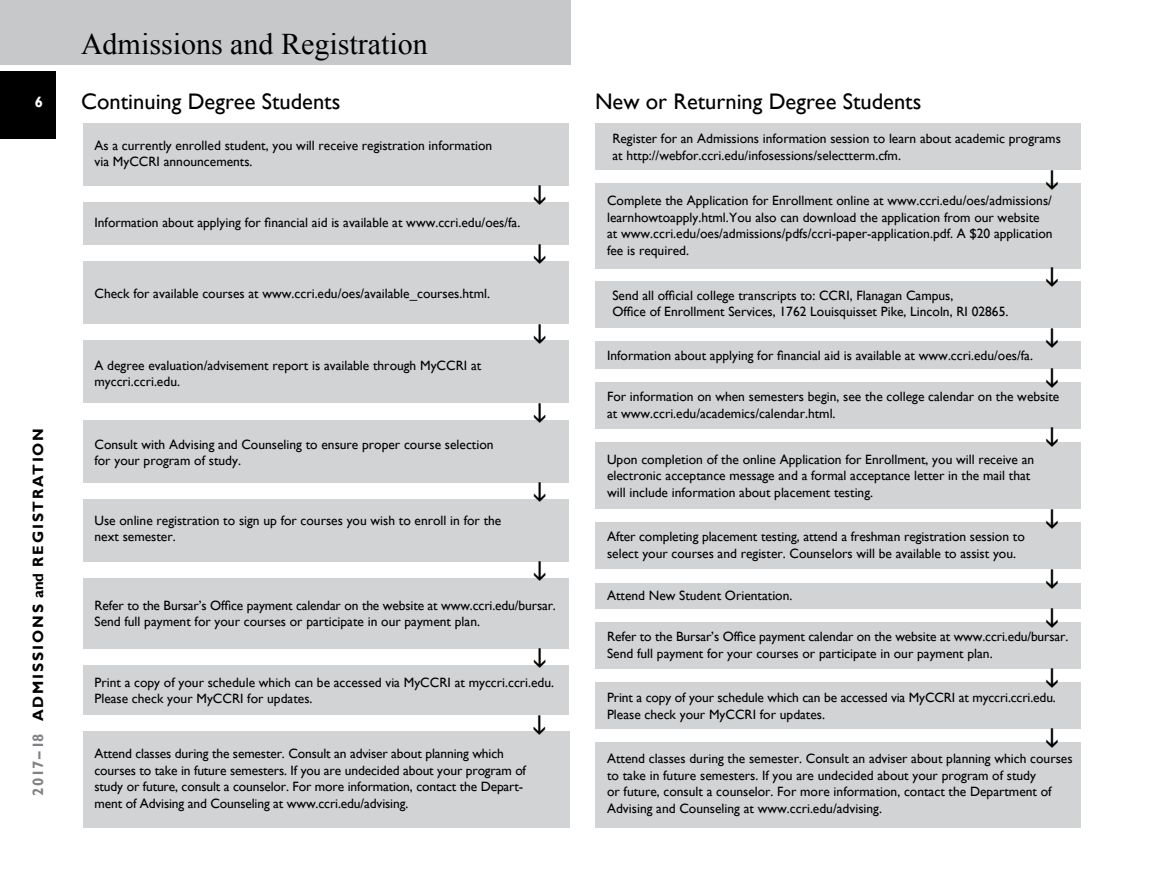
<style>
.page{position:relative;width:1161px;height:891px;background:#fff}
.page>*{position:absolute;margin:0;border:0;box-sizing:border-box;transform-origin:0 0}
.t1{font:30px "Times New Roman";color:#000}
.t2{font:22.5px "Gill Sans";color:#000}
.t3{font:700 15px "Gill Sans";letter-spacing:.125em;color:#000}
.t4{font:700 15px "Gill Sans";color:#fff}
.t5{font:13.5px/16.5px "Gill Sans";color:#000}
.s1{color:#808285}
</style>
<div class="page">
<div style="left:0;top:0;width:571px;height:64px;background:#c7c8ca"></div>
<div style="left:0;top:71px;width:56px;height:68px;background:#000"></div>
<div style="left:595px;top:442px;width:486px;height:67px;background:#d1d3d4"></div>
<div style="left:595px;top:583px;width:486px;height:26px;background:#d1d3d4"></div>
<div style="left:83px;top:731px;width:486px;height:97px;background:#d1d3d4"></div>
<div style="left:595px;top:742px;width:486px;height:86px;background:#d1d3d4"></div>
<div style="left:83px;top:123px;width:486px;height:62px;background:#d1d3d4"></div>
<div style="left:83px;top:262px;width:486px;height:62px;background:#d1d3d4"></div>
<div style="left:83px;top:341px;width:486px;height:62px;background:#d1d3d4"></div>
<div style="left:83px;top:420px;width:486px;height:63px;background:#d1d3d4"></div>
<div style="left:83px;top:499px;width:486px;height:63px;background:#d1d3d4"></div>
<div style="left:83px;top:578px;width:486px;height:71px;background:#d1d3d4"></div>
<div style="left:83px;top:665px;width:486px;height:50px;background:#d1d3d4"></div>
<div style="left:595px;top:382px;width:486px;height:47px;background:#d1d3d4"></div>
<div style="left:595px;top:522px;width:486px;height:47px;background:#d1d3d4"></div>
<div style="left:595px;top:622px;width:486px;height:47px;background:#d1d3d4"></div>
<div style="left:595px;top:682px;width:486px;height:47px;background:#d1d3d4"></div>
<div style="left:595px;top:183px;width:486px;height:86px;background:#d1d3d4"></div>
<div style="left:83px;top:202px;width:486px;height:43px;background:#d1d3d4"></div>
<div style="left:595px;top:341px;width:486px;height:28px;background:#d1d3d4"></div>
<div style="left:595px;top:281px;width:486px;height:47px;background:#d1d3d4"></div>
<div style="left:595px;top:123px;width:486px;height:47px;background:#d1d3d4"></div>
<p class="t4" style="left:35px;top:93px;width:10px">6</p>
<p class="t3" style="left:29px;top:796px;width:369px;rotate:-90deg"><span class="s1">2017–18</span> ADMISSIONS and REGISTRATION</p>
<h1 class="t1" style="left:81px;top:24px;width:348px">Admissions and Registration</h1>
<h2 class="t2" style="left:81px;top:89px;width:261px">Continuing Degree Students</h2>
<h2 class="t2" style="left:595px;top:89px;width:328px">New or Returning Degree Students</h2>
<p class="t5" style="left:94px;top:137px;width:399px">As a currently enrolled student, you will receive registration information via MyCCRI announcements.</p>
<p class="t5" style="left:612px;top:130px;width:450px">Register for an Admissions information session to learn about academic programs at http://webfor.ccri.edu/infosessions/selectterm.cfm.</p>
<p class="t5" style="left:94px;top:215px;width:427px">Information about applying for financial aid is available at www.ccri.edu/oes/fa.</p>
<p class="t5" style="left:94px;top:285px;width:397px">Check for available courses at www.ccri.edu/oes/available_courses.html.</p>
<p class="t5" style="left:94px;top:357px;width:388px">A degree evaluation/advisement report is available through MyCCRI at myccri.ccri.edu.</p>
<p class="t5" style="left:94px;top:436px;width:401px">Consult with Advising and Counseling to ensure proper course selection for your program of study.</p>
<p class="t5" style="left:94px;top:512px;width:408px">Use online registration to sign up for courses you wish to enroll in for the next semester.</p>
<p class="t5" style="left:94px;top:597px;width:463px">Refer to the Bursar’s Office payment calendar on the website at www.ccri.edu/bursar.<br>Send full payment for your courses or participate in our payment plan.</p>
<p class="t5" style="left:94px;top:674px;width:461px">Print a copy of your schedule which can be accessed via MyCCRI at myccri.ccri.edu.<br>Please check your MyCCRI for updates.</p>
<p class="t5" style="left:94px;top:746px;width:433px">Attend classes during the semester. Consult an adviser about planning which courses to take in future semesters. If you are undecided about your program of study or future, consult a counselor. For more information, contact the Depart&shy;ment of Advising and Counseling at www.ccri.edu/advising.</p>
<p class="t5" style="left:607px;top:193px;width:447px">Complete the Application for Enrollment online at www.ccri.edu/oes/admissions/ learnhowtoapply.html.You also can download the application from our website at www.ccri.edu/oes/admissions/pdfs/ccri-paper-application.pdf. A $20 application fee is required.</p>
<p class="t5" style="left:612px;top:287px;width:398px">Send all official college transcripts to: CCRI, Flanagan Campus,<br>Office of Enrollment Services, 1762 Louisquisset Pike, Lincoln, RI 02865.</p>
<p class="t5" style="left:607px;top:347px;width:427px">Information about applying for financial aid is available at www.ccri.edu/oes/fa.</p>
<p class="t5" style="left:607px;top:389px;width:454px">For information on when semesters begin, see the college calendar on the website at www.ccri.edu/academics/calendar.html.</p>
<p class="t5" style="left:607px;top:451px;width:429px">Upon completion of the online Application for Enrollment, you will receive an electronic acceptance message and a formal acceptance letter in the mail that will include information about placement testing.</p>
<p class="t5" style="left:607px;top:529px;width:419px">After completing placement testing, attend a freshman registration session to select your courses and register. Counselors will be available to assist you.</p>
<p class="t5" style="left:607px;top:588px;width:187px">Attend New Student Orientation.</p>
<p class="t5" style="left:607px;top:629px;width:463px">Refer to the Bursar’s Office payment calendar on the website at www.ccri.edu/bursar.<br>Send full payment for your courses or participate in our payment plan.</p>
<p class="t5" style="left:607px;top:690px;width:450px">Print a copy of your schedule which can be accessed via MyCCRI at myccri.ccri.edu.<br>Please check your MyCCRI for updates.</p>
<p class="t5" style="left:607px;top:751px;width:467px">Attend classes during the semester. Consult an adviser about planning which courses to take in future semesters. If you are undecided about your program of study<br>or future, consult a counselor. For more information, contact the Department of Advising and Counseling at www.ccri.edu/advising.</p>
</div>
